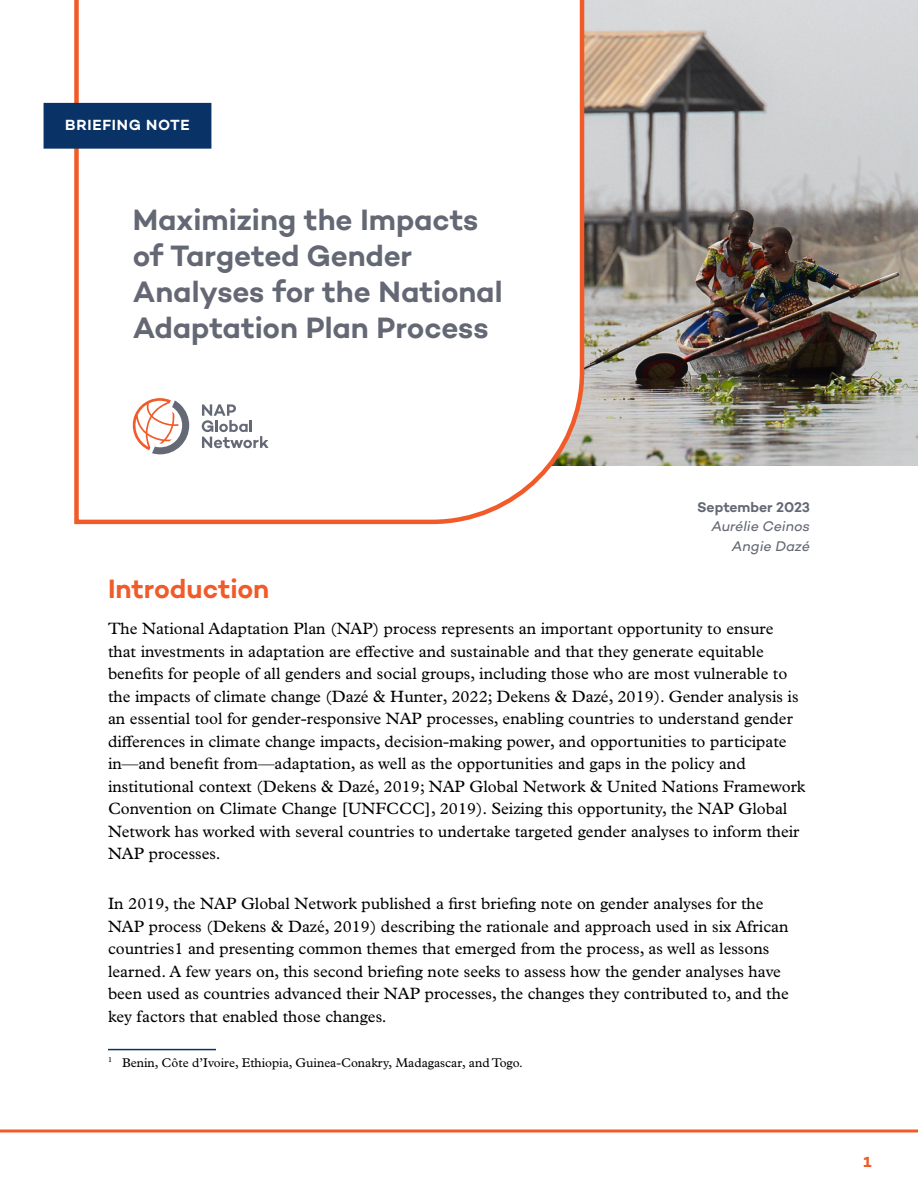
<style>
.page{position:relative;width:918px;height:1188px;background:#fff}
.page>*{position:absolute;margin:0;border:0;box-sizing:border-box;transform-origin:0 0}
.t1{font:600 30px/36px "Campton";letter-spacing:-.005em;color:#636874}
.t2{font:600 27px "Campton";color:#f15a29}
.Body_copy{font:16.5px/22.5px "Plantin MT Pro";color:#000}
.t3{font:600 15px "Campton";letter-spacing:.05em;color:#fff}
.t4{font:700 15px "Campton";color:#f15a29}
.t5{font:italic 14.25px/19.5px "Campton";color:#636874;text-align:right}
.t6{font:600 14.25px "Campton";letter-spacing:-.01em;color:#636874}
.Footnotes{font:12.75px "Plantin MT Pro";color:#000}
</style>
<div class="page">
<hr style="left:0;top:1130px;width:918px;height:2px;background:#f15a29">
<img style="left:587px;top:0;width:331px;height:466px">
<svg style="left:72px;top:0;width:515px;height:525px"></svg>
<div style="left:44px;top:103px;width:167px;height:46px;background:#093266;border:3px solid #093266"></div>
<hr style="left:108px;top:1049px;width:108px;height:1px;background:#093266">
<p class="t3" style="left:65px;top:115px;width:126px">BRIEFING NOTE</p>
<h1 class="t1" style="left:133px;top:201px;width:371px">Maximizing the Impacts of Targeted Gender<br>Analyses for the National<br>Adaptation Plan Process</h1>
<h2 class="t2" style="left:108px;top:572px;width:163px">Introduction</h2>
<p class="t6" style="left:697px;top:498px;width:114px">September 2023</p>
<p class="t5" style="left:711px;top:517px;width:100px">Aurélie Ceinos<br>Angie Dazé</p>
<p class="Body_copy" style="left:108px;top:618px;width:699px">The National Adaptation Plan (NAP) process represents an important opportunity to ensure that investments in adaptation are effective and sustainable and that they generate equitable benefits for people of all genders and social groups, including those who are most vulnerable to the impacts of climate change (Dazé &amp; Hunter, 2022; Dekens &amp; Dazé, 2019). Gender analysis is an essential tool for gender-responsive NAP processes, enabling countries to understand gender differences in climate change impacts, decision-making power, and opportunities to participate in—and benefit from—adaptation, as well as the opportunities and gaps in the policy and institutional context (Dekens &amp; Dazé, 2019; NAP Global Network &amp; United Nations Framework Convention on Climate Change [UNFCCC], 2019). Seizing this opportunity, the NAP Global Network has worked with several countries to undertake targeted gender analyses to inform their NAP processes.</p>
<p class="Body_copy" style="left:108px;top:892px;width:682px">In 2019, the NAP Global Network published a first briefing note on gender analyses for the NAP process (Dekens &amp; Dazé, 2019) describing the rationale and approach used in six African countries1 and presenting common themes that emerged from the process, as well as lessons learned. A few years on, this second briefing note seeks to assess how the gender analyses have been used as countries advanced their NAP processes, the changes they contributed to, and the key factors that enabled those changes.</p>
<p class="Footnotes" style="left:108px;top:1055px;width:416px"><sup>1</sup> Benin, Côte d’Ivoire, Ethiopia, Guinea-Conakry, Madagascar, and Togo.</p>
<p class="t4" style="left:864px;top:1152px;width:9px">1</p>
</div>
